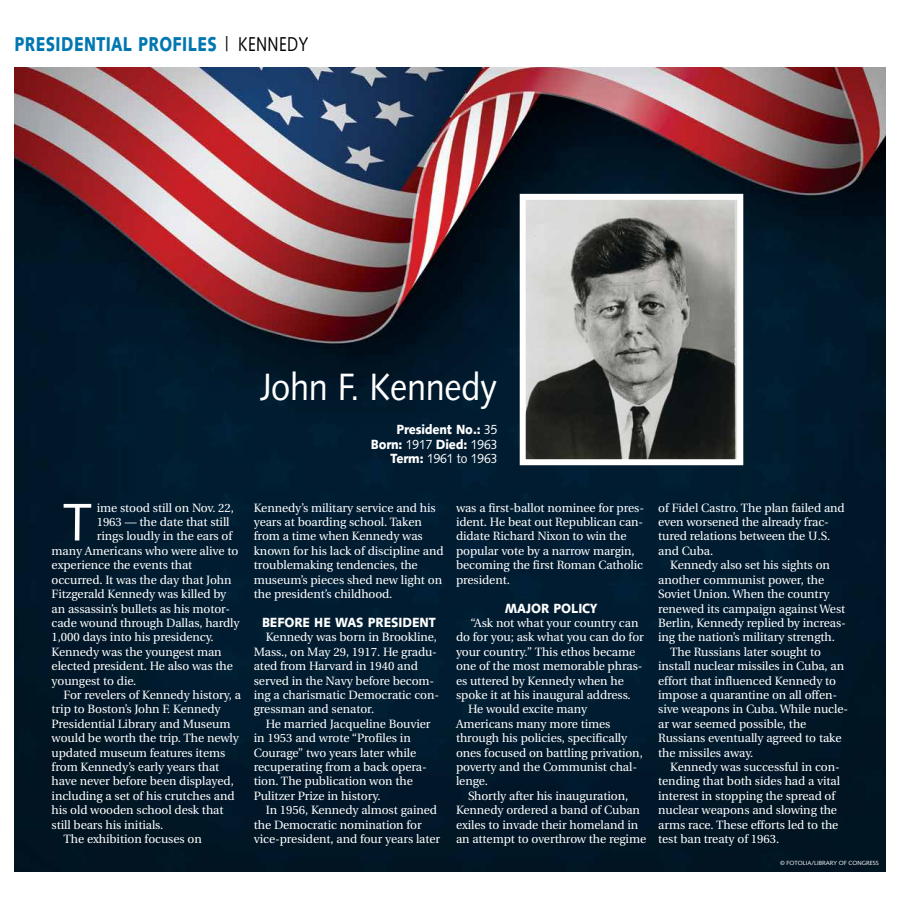
<style>
.page{position:relative;width:900px;height:908px;background:#fff}
.page>*{position:absolute;margin:0;border:0;box-sizing:border-box;transform-origin:0 0}
.t1{font:52.8px "Syntax";color:#fff}
.t2{font:38px "Syntax";letter-spacing:-.01em;color:#fff;scale:.91 1}
.t3{font:900 20px "Syntax";letter-spacing:.025em;color:#0077b1;scale:.77 1}
.t4{font:900 13.3px/14.4px "Syntax";letter-spacing:-.005em;color:#fff;text-align:right;scale:.91 1}
.t5{font:12px/14.4px "Utopia";letter-spacing:-.005em;color:#fff}
.t6{font:6px "Syntax";color:#fff}
.s1{font-weight:400;color:#000}
.s2{font-weight:400}
</style>
<div class="page">
<img style="left:14px;top:68px;width:872px;height:802px">
<img style="left:527px;top:201px;width:209px;height:257px">
<div style="left:520px;top:194px;width:223px;height:271px;border:6px solid #fff"></div>
<h3 class="t3" style="left:14px;top:32px;width:383px">PRESIDENTIAL PROFILES <span class="s1">| KENNEDY</span></h3>
<h2 class="t2" style="left:260px;top:364px;width:262px">John F. Kennedy</h2>
<p class="t4" style="left:371px;top:422px;width:141px">President No.: <span class="s2">35<br></span>Born: <span class="s2">1917</span> Died: <span class="s2">1963<br></span>Term: <span class="s2">1961 to 1963</span></p>
<h1 class="t1" style="left:63px;top:491px;width:31px">T</h1>
<p class="t5" style="left:97px;top:500px;width:139px">ime stood still on Nov. 22,</p>
<p class="t5" style="left:97px;top:515px;width:134px">1963 — the date that still</p>
<p class="t5" style="left:97px;top:529px;width:137px">rings loudly in the ears of</p>
<p class="t5" style="left:52px;top:543px;width:188px">many Americans who were alive to</p>
<p class="t5" style="left:52px;top:558px;width:142px">experience the events that</p>
<p class="t5" style="left:52px;top:572px;width:181px">occurred. It was the day that John</p>
<p class="t5" style="left:52px;top:587px;width:176px">Fitzgerald Kennedy was killed by</p>
<p class="t5" style="left:52px;top:601px;width:180px">an assassin’s bullets as his motor-</p>
<p class="t5" style="left:52px;top:615px;width:189px">cade wound through Dallas, hardly</p>
<p class="t5" style="left:52px;top:630px;width:164px">1,000 days into his presidency.</p>
<p class="t5" style="left:52px;top:644px;width:172px">Kennedy was the youngest man</p>
<p class="t5" style="left:52px;top:659px;width:183px">elected president. He also was the</p>
<p class="t5" style="left:52px;top:673px;width:86px">youngest to die.</p>
<p class="t5" style="left:64px;top:687px;width:179px">For revelers of Kennedy history, a</p>
<p class="t5" style="left:52px;top:702px;width:171px">trip to Boston’s John F. Kennedy</p>
<p class="t5" style="left:52px;top:716px;width:180px">Presidential Library and Museum</p>
<p class="t5" style="left:52px;top:731px;width:189px">would be worth the trip. The newly</p>
<p class="t5" style="left:52px;top:745px;width:175px">updated museum features items</p>
<p class="t5" style="left:52px;top:759px;width:169px">from Kennedy’s early years that</p>
<p class="t5" style="left:52px;top:774px;width:184px">have never before been displayed,</p>
<p class="t5" style="left:52px;top:788px;width:184px">including a set of his crutches and</p>
<p class="t5" style="left:52px;top:803px;width:173px">his old wooden school desk that</p>
<p class="t5" style="left:52px;top:817px;width:113px">still bears his initials.</p>
<p class="t5" style="left:64px;top:831px;width:140px">The exhibition focuses on</p>
<p class="t5" style="left:254px;top:500px;width:191px">Kennedy’s military service and his years at boarding school. Taken from a time when Kennedy was known for his lack of discipline and troublemaking tendencies, the museum’s pieces shed new light on the president’s childhood.</p>
<p class="t4" style="left:262px;top:615px;width:192px">BEFORE HE WAS PRESIDENT</p>
<p class="t5" style="left:254px;top:630px;width:187px;text-indent:12px">Kennedy was born in Brookline,<br>Mass., on May 29, 1917. He gradu&shy;ated from Harvard in 1940 and served in the Navy before becom&shy;ing a charismatic Democratic con&shy;gressman and senator.</p>
<p class="t5" style="left:254px;top:716px;width:178px;text-indent:12px">He married Jacqueline Bouvier in 1953 and wrote “Profiles in<br>Courage” two years later while recuperating from a back opera&shy;tion. The publication won the<br>Pulitzer Prize in history.</p>
<p class="t5" style="left:254px;top:803px;width:188px;text-indent:12px">In 1956, Kennedy almost gained the Democratic nomination for vice-president, and four years later</p>
<p class="t5" style="left:456px;top:500px;width:190px">was a first-ballot nominee for pres&shy;ident. He beat out Republican can&shy;didate Richard Nixon to win the popular vote by a narrow margin, becoming the first Roman Catholic president.</p>
<p class="t4" style="left:505px;top:600px;width:103px">MAJOR POLICY</p>
<p class="t5" style="left:470px;top:615px;width:170px">“Ask not what your country can</p>
<p class="t5" style="left:456px;top:630px;width:189px">do for you; ask what you can do for</p>
<p class="t5" style="left:456px;top:644px;width:181px">your country.” This ethos became</p>
<p class="t5" style="left:456px;top:659px;width:188px">one of the most memorable phras-</p>
<p class="t5" style="left:456px;top:673px;width:169px">es uttered by Kennedy when he</p>
<p class="t5" style="left:456px;top:687px;width:176px">spoke it at his inaugural address.</p>
<p class="t5" style="left:468px;top:702px;width:121px">He would excite many</p>
<p class="t5" style="left:456px;top:716px;width:156px">Americans many more times</p>
<p class="t5" style="left:456px;top:731px;width:173px">through his policies, specifically</p>
<p class="t5" style="left:456px;top:745px;width:188px">ones focused on battling privation,</p>
<p class="t5" style="left:456px;top:759px;width:183px">poverty and the Communist chal-</p>
<p class="t5" style="left:456px;top:774px;width:33px">lenge.</p>
<p class="t5" style="left:468px;top:788px;width:162px">Shortly after his inauguration,</p>
<p class="t5" style="left:456px;top:803px;width:186px">Kennedy ordered a band of Cuban</p>
<p class="t5" style="left:456px;top:817px;width:184px">exiles to invade their homeland in</p>
<p class="t5" style="left:456px;top:831px;width:192px">an attempt to overthrow the regime</p>
<p class="t5" style="left:658px;top:500px;width:188px">of Fidel Castro. The plan failed and even worsened the already frac&shy;tured relations between the U.S. and Cuba.</p>
<p class="t5" style="left:670px;top:558px;width:161px">Kennedy also set his sights on</p>
<p class="t5" style="left:658px;top:572px;width:167px">another communist power, the</p>
<p class="t5" style="left:658px;top:587px;width:173px">Soviet Union. When the country</p>
<p class="t5" style="left:658px;top:601px;width:189px">renewed its campaign against West</p>
<p class="t5" style="left:658px;top:615px;width:189px">Berlin, Kennedy replied by increas-</p>
<p class="t5" style="left:658px;top:630px;width:178px">ing the nation’s military strength.</p>
<p class="t5" style="left:670px;top:644px;width:152px">The Russians later sought to</p>
<p class="t5" style="left:658px;top:659px;width:188px">install nuclear missiles in Cuba, an</p>
<p class="t5" style="left:658px;top:673px;width:180px">effort that influenced Kennedy to</p>
<p class="t5" style="left:658px;top:687px;width:180px">impose a quarantine on all offen-</p>
<p class="t5" style="left:658px;top:702px;width:191px">sive weapons in Cuba. While nucle-</p>
<p class="t5" style="left:658px;top:716px;width:150px">ar war seemed possible, the</p>
<p class="t5" style="left:658px;top:731px;width:185px">Russians eventually agreed to take</p>
<p class="t5" style="left:658px;top:745px;width:97px">the missiles away.</p>
<p class="t5" style="left:670px;top:759px;width:171px">Kennedy was successful in con-</p>
<p class="t5" style="left:658px;top:774px;width:183px">tending that both sides had a vital</p>
<p class="t5" style="left:658px;top:788px;width:179px">interest in stopping the spread of</p>
<p class="t5" style="left:658px;top:803px;width:180px">nuclear weapons and slowing the</p>
<p class="t5" style="left:658px;top:817px;width:182px">arms race. These efforts led to the</p>
<p class="t5" style="left:658px;top:831px;width:123px">test ban treaty of 1963.</p>
<p class="t6" style="left:780px;top:859px;width:100px">© FOTOLIA/LIBRARY OF CONGRESS</p>
</div>
